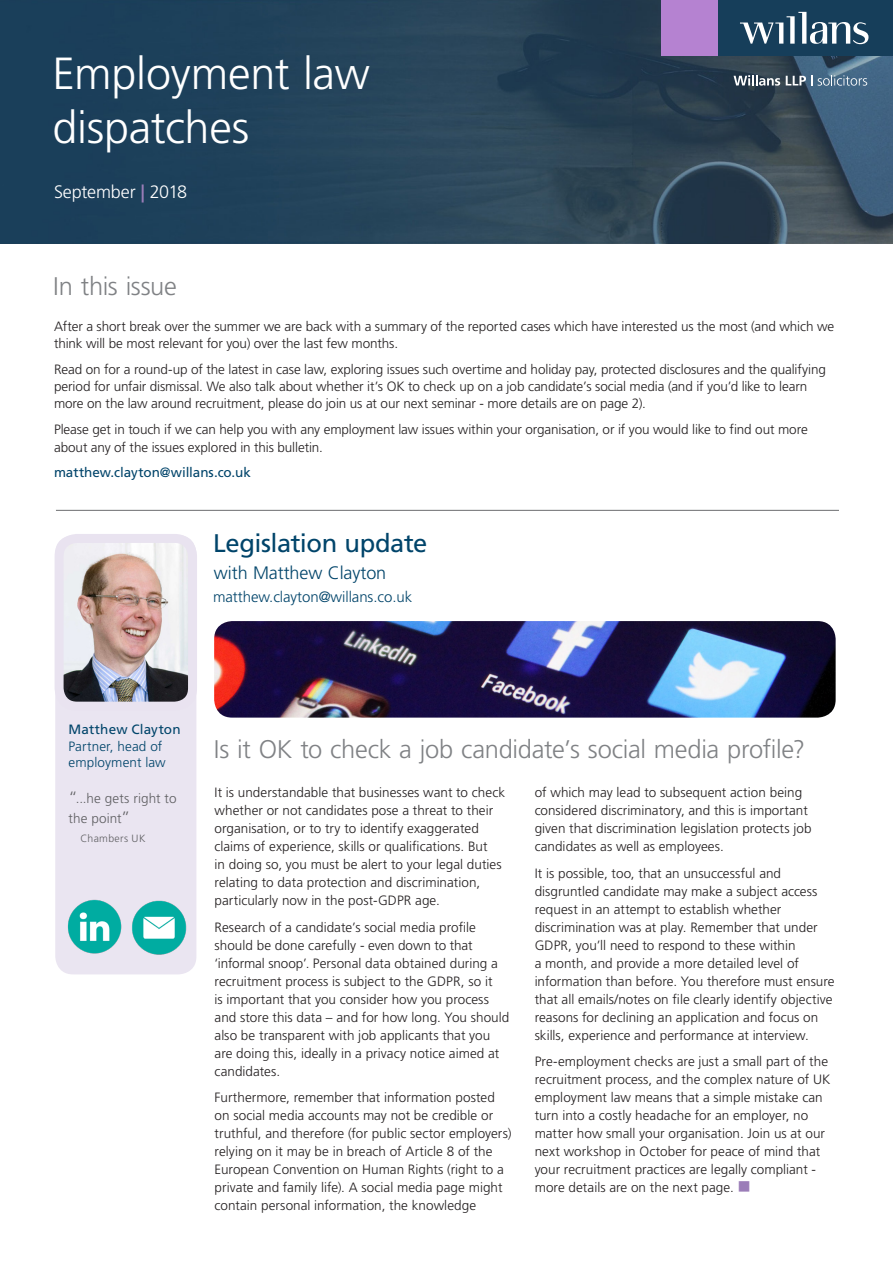
<style>
.page{position:relative;width:893px;height:1263px;background:#fff}
.page>*{position:absolute;margin:0;border:0;box-sizing:border-box;transform-origin:0 0}
.t1{font:300 45px "Frutiger LT Std";letter-spacing:-.005em;color:#fff}
.Main_heading{font:300 25.5px "Frutiger LT Std";letter-spacing:-.015em;color:#808285}
.Main_heading-2{font:25.5px "Frutiger LT Std";letter-spacing:-.02em;color:#00446a}
.t2{font:300 18px "Frutiger LT Std";letter-spacing:-.005em;color:#00446a}
.Quote-sideColumn{font:300 18px "Frutiger LT Std";letter-spacing:-.01em;color:#fff}
.t3{font:300 15px "Frutiger LT Std";letter-spacing:-.005em;color:#00446a}
.Body_copy{font:300 13.5px/18px "Frutiger LT Std";color:#231f20}
.Photo_caption_text{font:300 13.5px/16.5px "Frutiger LT Std";letter-spacing:.01em;color:#00446a}
.Body_copy-2{font:13.5px "Frutiger LT Std";letter-spacing:-.005em;color:#00446a}
.Photo_caption_text-2{font:300 13.5px/19.5px "Frutiger LT Std";letter-spacing:.01em;color:#5f5f62}
.Photo_caption_text-3{font:300 10.5px "Frutiger LT Std";letter-spacing:.03em;color:#5f5f62}
.s1{font-weight:700;color:#9b7db8}
.s2{font-weight:400}
.s3{font-size:16.5px}
.s4{color:#9b7db8}
</style>
<div class="page">
<img style="left:0;top:0;width:893px;height:243px">
<div style="left:718px;top:0;width:175px;height:55px;background:#163e5a"></div>
<div style="left:661px;top:0;width:57px;height:55px;background:#b582d1"></div>
<svg style="left:740px;top:12px;width:128px;height:32px"></svg>
<svg style="left:733px;top:75px;width:47px;height:11px"></svg>
<svg style="left:786px;top:75px;width:26px;height:11px"></svg>
<svg style="left:818px;top:75px;width:49px;height:11px"></svg>
<img style="left:214px;top:621px;width:622px;height:97px">
<div style="left:55px;top:535px;width:141px;height:439px;background:#eae5f1;border-radius:18px"></div>
<img style="left:65px;top:544px;width:122px;height:157px">
<div style="left:55px;top:534px;width:142px;height:177px;border:9px solid #e9e3f0;border-radius:18px"></div>
<img style="left:132px;top:895px;width:65px;height:67px">
<img style="left:67px;top:899px;width:55px;height:55px">
<hr style="left:56px;top:510px;width:783px;height:1px;background:#6c6d70">
<p class="t1" style="left:53px;top:48px;width:319px">Employment law</p>
<p class="t1" style="left:53px;top:102px;width:198px">dispatches</p>
<p class="Quote-sideColumn" style="left:54px;top:181px;width:135px">September <span class="s1">|</span> 2018</p>
<p class="Main_heading" style="left:53px;top:272px;width:125px">In this issue</p>
<p class="Body_copy" style="left:54px;top:318px;width:782px;line-height:17.2px">After a short break over the summer we are back with a summary of the reported cases which have interested us the most (and which we think will be most relevant for you) over the last few months.</p>
<p class="Body_copy" style="left:54px;top:361px;width:773px;line-height:17.2px">Read on for a round-up of the latest in case law, exploring issues such overtime and holiday pay, protected disclosures and the qualifying period for unfair dismissal. We also talk about whether it’s OK to check up on a job candidate’s social media (and if you’d like to learn more on the law around recruitment, please do join us at our next seminar - more details are on page 2).</p>
<p class="Body_copy" style="left:54px;top:421px;width:755px;line-height:17.2px">Please get in touch if we can help you with any employment law issues within your organisation, or if you would like to find out more about any of the issues explored in this bulletin.</p>
<p class="Body_copy-2" style="left:54px;top:465px;width:198px">matthew.clayton@willans.co.uk</p>
<p class="Main_heading-2" style="left:213px;top:528px;width:216px">Legislation update</p>
<p class="t2" style="left:214px;top:562px;width:174px">with Matthew Clayton</p>
<p class="t3" style="left:213px;top:589px;width:201px">matthew.clayton@willans.co.uk</p>
<p class="Photo_caption_text" style="left:69px;top:721px;width:114px"><span class="s2">Matthew Clayton<br></span>Partner, head of employment law</p>
<p class="Photo_caption_text-2" style="left:69px;top:789px;width:109px"><span class="s3">“</span>...he gets right to the point<span class="s3">”</span></p>
<p class="Photo_caption_text-3" style="left:81px;top:833px;width:66px">Chambers UK</p>
<p class="Main_heading" style="left:214px;top:734px;width:593px">Is it OK to check a job candidate’s social media profile?</p>
<p class="Body_copy" style="left:215px;top:784px;width:292px">It is understandable that businesses want to check whether or not candidates pose a threat to their organisation, or to try to identify exaggerated claims of experience, skills or qualifications. But<br>in doing so, you must be alert to your legal duties relating to data protection and discrimination, particularly now in the post-GDPR age.</p>
<p class="Body_copy" style="left:215px;top:918px;width:296px">Research of a candidate’s social media profile should be done carefully - even down to that ‘informal snoop’. Personal data obtained during a recruitment process is subject to the GDPR, so it<br>is important that you consider how you process and store this data – and for how long. You should also be transparent with job applicants that you are doing this, ideally in a privacy notice aimed at candidates.</p>
<p class="Body_copy" style="left:215px;top:1088px;width:298px">Furthermore, remember that information posted on social media accounts may not be credible or truthful, and therefore (for public sector employers) relying on it may be in breach of Article 8 of the European Convention on Human Rights (right to a private and family life). A social media page might contain personal information, the knowledge</p>
<p class="Body_copy" style="left:535px;top:784px;width:278px">of which may lead to subsequent action being considered discriminatory, and this is important given that discrimination legislation protects job candidates as well as employees.</p>
<p class="Body_copy" style="left:535px;top:864px;width:301px">It is possible, too, that an unsuccessful and disgruntled candidate may make a subject access request in an attempt to establish whether discrimination was at play. Remember that under GDPR, you’ll need to respond to these within<br>a month, and provide a more detailed level of information than before. You therefore must ensure that all emails/notes on file clearly identify objective reasons for declining an application and focus on skills, experience and performance at interview.</p>
<p class="Body_copy" style="left:535px;top:1052px;width:297px">Pre-employment checks are just a small part of the recruitment process, and the complex nature of UK employment law means that a simple mistake can turn into a costly headache for an employer, no matter how small your organisation. Join us at our next workshop in October for peace of mind that your recruitment practices are legally compliant - more details are on the next page. <span class="s4">■</span></p>
</div>
